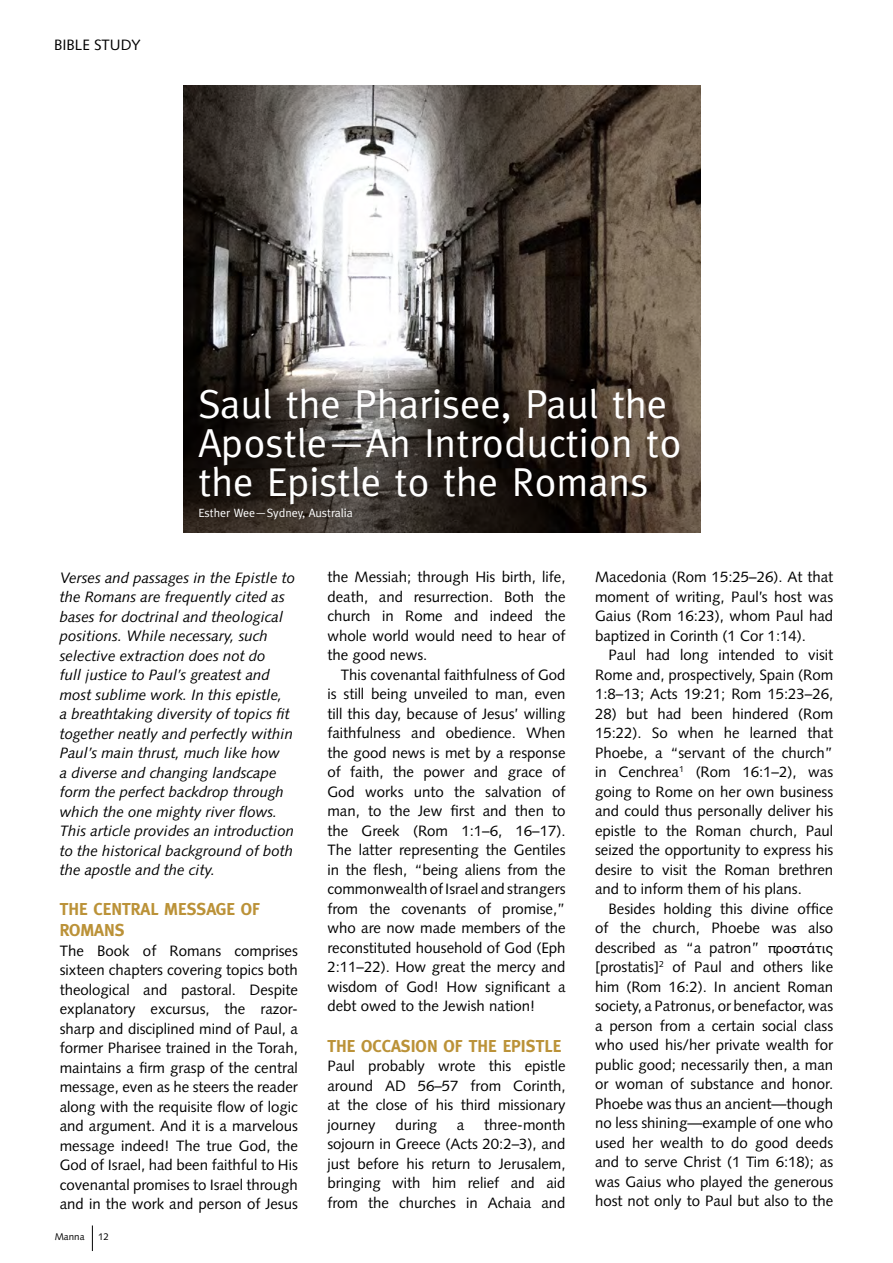
<style>
.page{position:relative;width:893px;height:1263px;background:#fff}
.page>*{position:absolute;margin:0;border:0;box-sizing:border-box;transform-origin:0 0}
.t1{font:40.5px/39px "Meta";color:#fff}
.t2{font:700 17.25px/20.7px "Meta";color:#bb9238}
.t3{font:15px/19.5px "Syntax";color:#000;text-align:justify}
.t4{font:italic 15px/19.5px "Syntax";color:#000}
.t5{font:12px "Meta";color:#fff}
.t6{font:9.75px "Syntax";color:#000}
.s1{font-family:"Helvetica";font-size:13.5px}
</style>
<div class="page">
<img style="left:183px;top:86px;width:517px;height:446px">
<svg style="left:92px;top:1225px;width:1px;height:26px"></svg>
<p class="t3" style="left:54px;top:35px;width:88px">BIBLE STUDY</p>
<h1 class="t1" style="left:198px;top:383px;width:485px">Saul the Pharisee, Paul the<br>Apostle—An Introduction to the Epistle to the Romans</h1>
<p class="t5" style="left:198px;top:505px;width:156px">Esther Wee—Sydney, Australia</p>
<p class="t4" style="left:60px;top:568px;width:237px">Verses and passages in the Epistle to the Romans are frequently cited as bases for doctrinal and theological positions. While necessary, such selective extraction does not do<br>full justice to Paul’s greatest and most sublime work. In this epistle,<br>a breathtaking diversity of topics fit together neatly and perfectly within Paul’s main thrust, much like how<br>a diverse and changing landscape form the perfect backdrop through which the one mighty river flows.<br>This article provides an introduction to the historical background of both the apostle and the city.</p>
<p class="t2" style="left:60px;top:899px;width:202px">THE CENTRAL MESSAGE OF<br>ROMANS</p>
<p class="t3" style="left:60px;top:940px;width:240px">The Book of Romans comprises sixteen chapters covering topics both theological and pastoral. Despite explanatory excursus, the razor&shy;sharp and disciplined mind of Paul, a former Pharisee trained in the Torah, maintains a firm grasp of the central message, even as he steers the reader along with the requisite flow of logic and argument. And it is a marvelous message indeed! The true God, the God of Israel, had been faithful to His covenantal promises to Israel through and in the work and person of Jesus</p>
<p class="t6" style="left:55px;top:1231px;width:31px">Manna</p>
<p class="t6" style="left:98px;top:1231px;width:12px">12</p>
<p class="t3" style="left:327px;top:567px;width:240px">the Messiah; through His birth, life, death, and resurrection. Both the church in Rome and indeed the whole world would need to hear of the good news.</p>
<p class="t3" style="left:327px;top:665px;width:240px;text-indent:13px">This covenantal faithfulness of God is still being unveiled to man, even till this day, because of Jesus’ willing faithfulness and obedience. When the good news is met by a response of faith, the power and grace of God works unto the salvation of man, to the Jew first and then to the Greek (Rom 1:1–6, 16–17).<br>The latter representing the Gentiles in the flesh, “being aliens from the commonwealth of Israel and strangers from the covenants of promise,” who are now made members of the reconstituted household of God (Eph 2:11–22). How great the mercy and wisdom of God! How significant a debt owed to the Jewish nation!</p>
<p class="t2" style="left:327px;top:1035px;width:235px">THE OCCASION OF THE EPISTLE</p>
<p class="t3" style="left:327px;top:1056px;width:240px">Paul probably wrote this epistle around AD 56–57 from Corinth, at the close of his third missionary journey</p>
<p class="t3" style="left:327px;top:1115px;width:240px;text-indent:157px">three-month sojourn in Greece (Acts 20:2–3), and just before his return to Jerusalem, bringing with him relief and aid from the churches in Achaia and</p>
<p class="t3" style="left:395px;top:1115px;width:43px">during</p>
<p class="t3" style="left:457px;top:1115px;width:9px">a</p>
<p class="t3" style="left:595px;top:567px;width:240px">Macedonia (Rom 15:25–26). At that moment of writing, Paul’s host was Gaius (Rom 16:23), whom Paul had baptized in Corinth (1 Cor 1:14).</p>
<p class="t3" style="left:595px;top:645px;width:240px;text-indent:14px">Paul had long intended to visit Rome and, prospectively, Spain (Rom 1:8–13; Acts 19:21; Rom 15:23–26,</p>
<p class="t3" style="left:595px;top:704px;width:240px">28) but had been hindered (Rom 15:22). So when he learned that Phoebe, a “servant of the church” in Cenchrea<sup>1</sup> (Rom 16:1–2), was going to Rome on her own business and could thus personally deliver his epistle to the Roman church, Paul seized the opportunity to express his desire to visit the Roman brethren and to inform them of his plans.</p>
<p class="t3" style="left:595px;top:899px;width:240px;text-indent:14px">Besides holding this divine office of the church, Phoebe was also described as “a patron” <span class="s1">προστάτις </span>[prostatis]<sup>2</sup> of Paul and others like him (Rom 16:2). In ancient Roman society, a Patronus, or benefactor, was a person from a certain social class who used his/her private wealth for public good; necessarily then, a man or woman of substance and honor.<br>Phoebe was thus an ancient—though no less shining—example of one who used her wealth to do good deeds and to serve Christ (1 Tim 6:18); as was Gaius who played the generous host not only to Paul but also to the</p>
</div>
